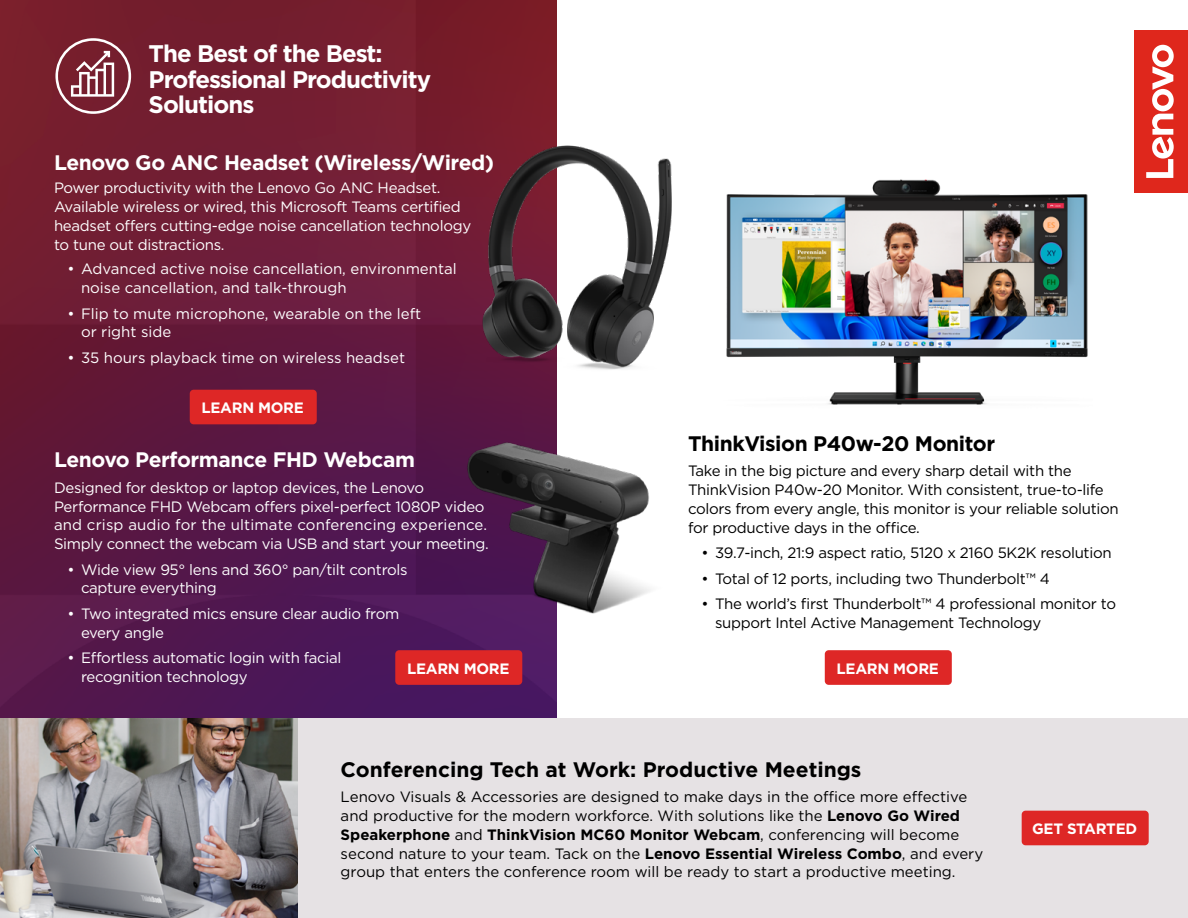
<style>
.page{position:relative;width:1188px;height:918px;background:#fff}
.page>*{position:absolute;margin:0;border:0;box-sizing:border-box;transform-origin:0 0}
.t1{font:700 24px/25.5px "Gotham";letter-spacing:-.04em;color:#fff}
.t2{font:700 21px "Gotham";letter-spacing:-.01em;color:#000}
.t3{font:700 21px "Gotham";letter-spacing:-.02em;color:#fff}
.t4{font:15px/18.8px "Gotham";letter-spacing:-.02em;color:#fff}
.t5{font:15px/18.8px "Gotham";letter-spacing:-.02em;color:#000}
.t6{font:15px/18.8px "Gotham";color:#000}
.t7{font:15px/18.8px "Gotham";color:#fff}
.t8{font:700 15px "Gotham";letter-spacing:-.02em;color:#fff}
.s1{font-weight:700}
</style>
<div class="page">
<img style="left:0;top:0;width:556px;height:719px">
<img style="left:726px;top:179px;width:362px;height:226px">
<img style="left:467px;top:440px;width:184px;height:183px">
<img style="left:467px;top:145px;width:205px;height:234px">
<svg style="left:55px;top:38px;width:76px;height:76px"></svg>
<div style="left:1134px;top:30px;width:54px;height:163px;background:#df271c"></div>
<svg style="left:1146px;top:45px;width:28px;height:133px"></svg>
<div style="left:190px;top:390px;width:127px;height:34px;background:#de2726;border-radius:4px"></div>
<div style="left:395px;top:650px;width:127px;height:35px;background:#de2726;border-radius:4px"></div>
<div style="left:825px;top:650px;width:127px;height:35px;background:#de2726;border-radius:4px"></div>
<div style="left:0;top:719px;width:1188px;height:199px;background:#e6e2e4"></div>
<img style="left:0;top:719px;width:297px;height:199px">
<div style="left:1022px;top:811px;width:127px;height:34px;background:#de2726;border-radius:4px"></div>
<p class="t1" style="left:149px;top:41px;width:236px">The Best of the Best:</p>
<p class="t1" style="left:149px;top:66px;width:284px">Professional Productivity<br>Solutions</p>
<p class="t3" style="left:54px;top:149px;width:442px">Lenovo Go ANC Headset (Wireless/Wired)</p>
<p class="t4" style="left:54px;top:178px;width:419px">Power productivity with the Lenovo Go ANC Headset.<br>Available wireless or wired, this Microsoft Teams certified headset offers cutting-edge noise cancellation technology to tune out distractions.</p>
<p class="t7" style="left:81px;top:259px;width:377px;text-indent:-14px">• Advanced active noise cancellation, environmental noise cancellation, and talk-through</p>
<p class="t7" style="left:81px;top:304px;width:342px;text-indent:-14px">• Flip to mute microphone, wearable on the left or right side</p>
<p class="t7" style="left:68px;top:348px;width:339px">• 35 hours playback time on wireless headset</p>
<p class="t8" style="left:202px;top:398px;width:104px">LEARN MORE</p>
<p class="t2" style="left:688px;top:429px;width:309px">ThinkVision P40w-20 Monitor</p>
<p class="t5" style="left:688px;top:461px;width:432px">Take in the big picture and every sharp detail with the ThinkVision P40w-20 Monitor. With consistent, true-to-life colors from every angle, this monitor is your reliable solution for productive days in the office.</p>
<p class="t5" style="left:702px;top:543px;width:412px">• 39.7-inch, 21:9 aspect ratio, 5120 x 2160 5K2K resolution</p>
<p class="t5" style="left:702px;top:569px;width:350px">• Total of 12 ports, including two Thunderbolt™ 4</p>
<p class="t5" style="left:715px;top:594px;width:403px;text-indent:-14px">• The world’s first Thunderbolt™ 4 professional monitor to support Intel Active Management Technology</p>
<p class="t3" style="left:54px;top:446px;width:363px">Lenovo Performance FHD Webcam</p>
<p class="t4" style="left:54px;top:478px;width:436px">Designed for desktop or laptop devices, the Lenovo Performance FHD Webcam offers pixel-perfect 1080P video and crisp audio for the ultimate conferencing experience.<br>Simply connect the webcam via USB and start your meeting.</p>
<p class="t4" style="left:81px;top:560px;width:328px;text-indent:-14px">• Wide view 95° lens and 360° pan/tilt controls capture everything</p>
<p class="t4" style="left:81px;top:604px;width:320px;text-indent:-14px">• Two integrated mics ensure clear audio from every angle</p>
<p class="t4" style="left:81px;top:648px;width:262px;text-indent:-14px">• Effortless automatic login with facial recognition technology</p>
<p class="t8" style="left:407px;top:658px;width:104px">LEARN MORE</p>
<p class="t8" style="left:837px;top:658px;width:104px">LEARN MORE</p>
<p class="t2" style="left:341px;top:755px;width:522px">Conferencing Tech at Work: Productive Meetings</p>
<p class="t6" style="left:341px;top:787px;width:644px">Lenovo Visuals &amp; Accessories are designed to make days in the office more effective and productive for the modern workforce. With solutions like the <span class="s1">Lenovo Go Wired Speakerphone</span> and <span class="s1">ThinkVision MC60 Monitor Webcam</span>, conferencing will become second nature to your team. Tack on the <span class="s1">Lenovo Essential Wireless Combo</span>, and every group that enters the conference room will be ready to start a productive meeting.</p>
<p class="t8" style="left:1032px;top:819px;width:106px">GET STARTED</p>
</div>
